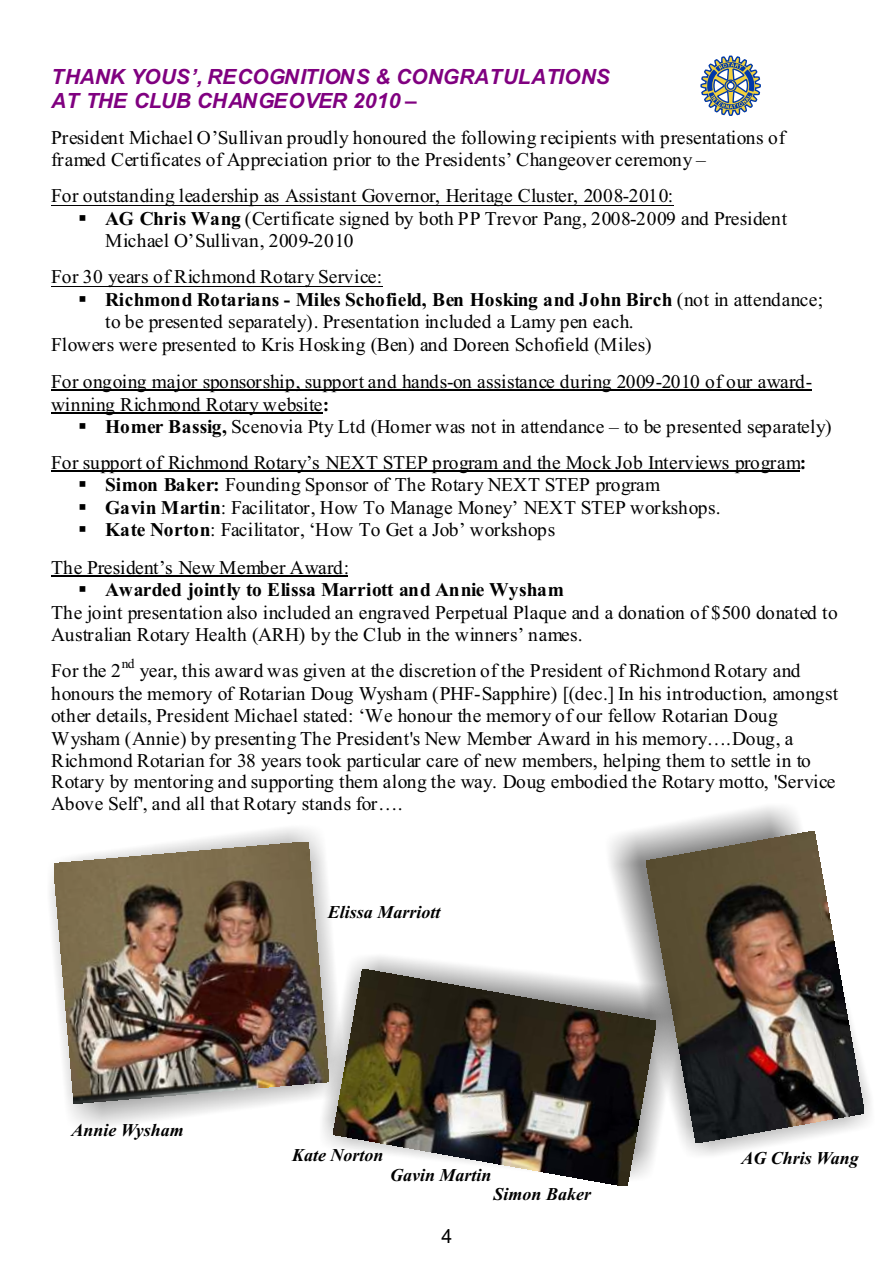
<style>
.page{position:relative;width:893px;height:1263px;background:#fff}
.page>*{position:absolute;margin:0;border:0;box-sizing:border-box;transform-origin:0 0}
.t1{font:italic 700 21px/24px "Arial";letter-spacing:-.005em;color:#800080}
.t2{font:19.5px/22.2px "Times New Roman";letter-spacing:.02em;color:#000}
.t3{font:700 19.5px "Times New Roman";letter-spacing:-.005em;color:#000}
.t4{font:19.5px/22.5px "Times New Roman";letter-spacing:-.005em;color:#000}
.t5{font:19.5px "Wingdings";color:#000}
.t6{font:19.5px "Arial";color:#000}
.t7{font:italic 700 18px "Times New Roman";color:#000}
.t8{font:13.5px "Times New Roman";color:#000}
.s1{font-weight:700}
.s2{font-weight:400}
</style>
<div class="page">
<hr style="left:51px;top:390px;width:761px;height:1px;background:#000">
<hr style="left:51px;top:412px;width:272px;height:1px;background:#000">
<hr style="left:51px;top:470px;width:749px;height:2px;background:#000">
<hr style="left:51px;top:575px;width:297px;height:2px;background:#000">
<svg style="left:700px;top:55px;width:61px;height:61px"></svg>
<svg style="left:610px;top:807px;width:261px;height:348px"></svg>
<img style="left:646px;top:832px;width:217px;height:311px">
<svg style="left:325px;top:933px;width:360px;height:222px"></svg>
<img style="left:334px;top:969px;width:322px;height:217px">
<svg style="left:50px;top:828px;width:297px;height:307px"></svg>
<img style="left:54px;top:842px;width:275px;height:261px">
<p class="t1" style="left:51px;top:67px;width:560px">THANK YOUS’, RECOGNITIONS &amp; CONGRATULATIONS<br>AT THE CLUB CHANGEOVER 2010 –</p>
<p class="t2" style="left:51px;top:128px;width:735px">President Michael O’Sullivan proudly honoured the following recipients with presentations of framed Certificates of Appreciation prior to the Presidents’ Changeover ceremony –</p>
<p class="t2" style="left:51px;top:187px;width:623px">For outstanding leadership as Assistant Governor, Heritage Cluster, 2008-2010:</p>
<p class="t5" style="left:78px;top:210px;width:55px">▪</p>
<p class="t2" style="left:105px;top:209px;width:683px"><span class="s1">AG Chris Wang</span> (Certificate signed by both PP Trevor Pang, 2008-2009 and President<br>Michael O’Sullivan, 2009-2010</p>
<p class="t2" style="left:51px;top:267px;width:332px">For 30 years of Richmond Rotary Service:</p>
<p class="t5" style="left:78px;top:291px;width:55px">▪</p>
<p class="t3" style="left:105px;top:292px;width:719px">Richmond Rotarians - Miles Schofield, Ben Hosking and John Birch <span class="s2">(not in attendance;</span></p>
<p class="t2" style="left:105px;top:312px;width:530px">to be presented separately). Presentation included a Lamy pen each.</p>
<p class="t2" style="left:51px;top:335px;width:602px">Flowers were presented to Kris Hosking (Ben) and Doreen Schofield (Miles)</p>
<p class="t4" style="left:51px;top:372px;width:762px">For ongoing major sponsorship, support and hands-on assistance during 2009-2010 of our award&shy;winning Richmond Rotary website<span class="s1">:</span></p>
<p class="t5" style="left:78px;top:418px;width:55px">▪</p>
<p class="t2" style="left:51px;top:410px;width:782px;line-height:36px;text-indent:54px"><span class="s1">Homer Bassig,</span> Scenovia Pty Ltd (Homer was not in attendance – to be presented separately)<br>For support of Richmond Rotary’s NEXT STEP program and the Mock Job Interviews program<span class="s1">:</span></p>
<p class="t2" style="left:105px;top:476px;width:557px"><span class="s1">Simon Baker:</span> Founding Sponsor of The Rotary NEXT STEP program</p>
<p class="t5" style="left:78px;top:521px;width:55px">▪</p>
<p class="t2" style="left:105px;top:498px;width:617px"><span class="s1">Gavin Martin</span>: Facilitator, How To Manage Money’ NEXT STEP workshops.<br><span class="s1">Kate Norton</span>: Facilitator, ‘How To Get a Job’ workshops</p>
<p class="t2" style="left:51px;top:558px;width:299px">The President’s New Member Award:</p>
<p class="t5" style="left:78px;top:581px;width:55px">▪</p>
<p class="t3" style="left:105px;top:583px;width:460px">Awarded jointly to Elissa Marriott and Annie Wysham</p>
<p class="t2" style="left:51px;top:603px;width:788px">The joint presentation also included an engraved Perpetual Plaque and a donation of $500 donated to<br>Australian Rotary Health (ARH) by the Club in the winners’ names.</p>
<p class="t2" style="left:51px;top:661px;width:71px">For the 2</p>
<p class="t8" style="left:122px;top:659px;width:14px">nd</p>
<p class="t2" style="left:51px;top:661px;width:788px;text-indent:88px">year, this award was given at the discretion of the President of Richmond Rotary and honours the memory of Rotarian Doug Wysham (PHF-Sapphire) [(dec.] In his introduction, amongst other details, President Michael stated: ‘We honour the memory of our fellow Rotarian Doug Wysham (Annie) by presenting The President's New Member Award in his memory….Doug, a Richmond Rotarian for 38 years took particular care of new members, helping them to settle in to Rotary by mentoring and supporting them along the way. Doug embodied the Rotary motto, 'Service Above Self', and all that Rotary stands for….</p>
<p class="t7" style="left:72px;top:1123px;width:114px">Annie Wysham</p>
<p class="t7" style="left:328px;top:906px;width:114px">Elissa Marriott</p>
<p class="t7" style="left:292px;top:1149px;width:93px">Kate Norton</p>
<p class="t7" style="left:741px;top:1152px;width:119px">AG Chris Wang</p>
<p class="t7" style="left:390px;top:1169px;width:103px">Gavin Martin</p>
<p class="t7" style="left:493px;top:1188px;width:99px">Simon Baker</p>
<p class="t6" style="left:441px;top:1229px;width:12px">4</p>
</div>
